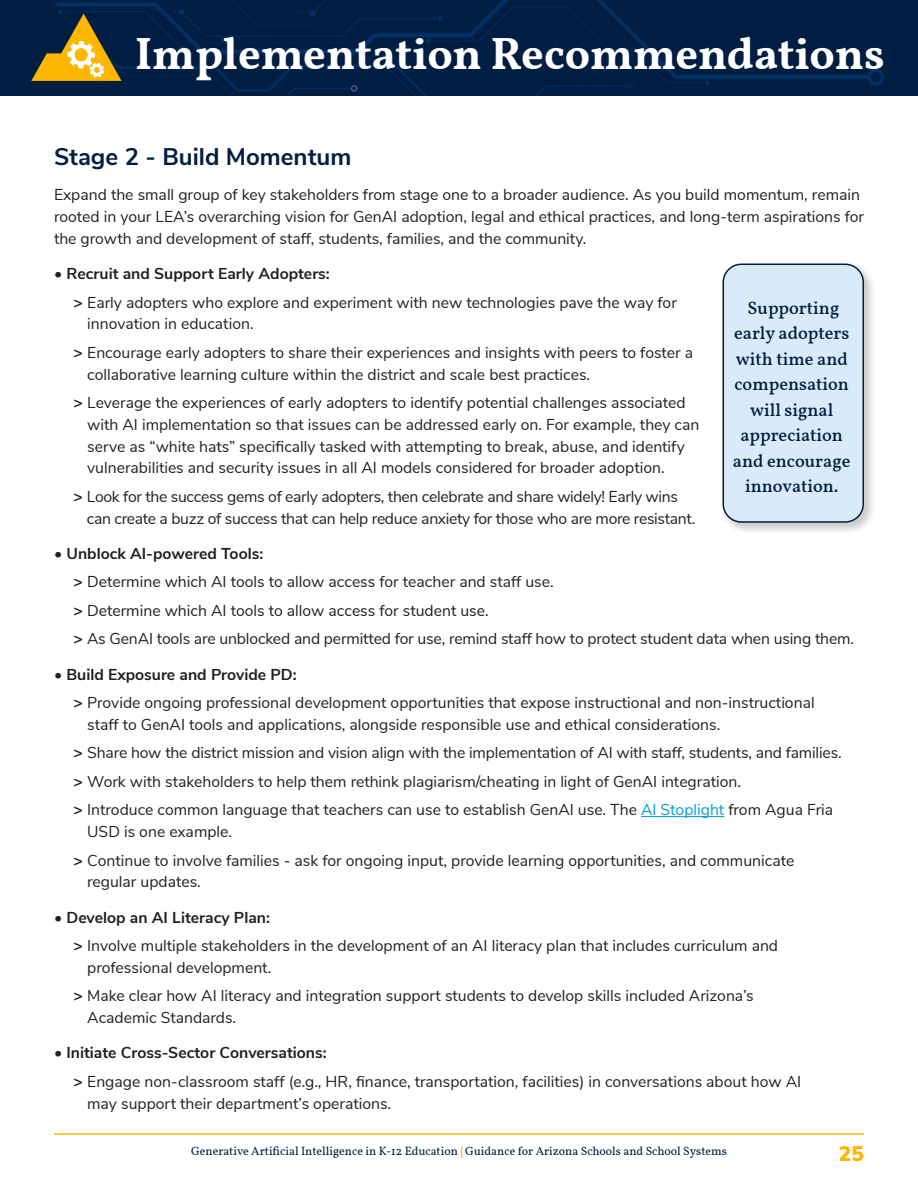
<style>
.page{position:relative;width:918px;height:1188px;background:#fff}
.page>*{position:absolute;margin:0;border:0;box-sizing:border-box;transform-origin:0 0}
.Page_Title{font:700 45px "Vollkorn";color:#fff}
.Headline{font:700 24px "Nunito Sans";color:#001e41}
.t1{font:900 21px "Nunito Sans";color:#ffb600}
.SideBox{font:500 18px/25.5px "Vollkorn";color:#001e41;text-align:center}
.BodyCopy{font:15.75px/21.8px "Nunito Sans";color:#231f20}
.BodyCopy-2{font:15.75px/21.8px "Nunito Sans";letter-spacing:-.02em;color:#231f20}
.BodyCopy-3{font:700 15.75px "Nunito Sans";color:#231f20}
.t2{font:12px "Vollkorn";color:#001e41}
.s1{font-weight:700}
.s2{color:#069ddc}
.s3{font-weight:900;color:#ffb600}
</style>
<div class="page">
<hr style="left:54px;top:1133px;width:810px;height:2px;background:#ffb600">
<hr style="left:641px;top:816px;width:83px;height:1px;background:#069ddc">
<div style="left:719px;top:260px;width:158px;height:275px;background:#231f20;opacity:.25"></div>
<div style="left:723px;top:264px;width:140px;height:258px;background:#d9ebf8;border-radius:18px"></div>
<div style="left:723px;top:264px;width:141px;height:259px;border:2px solid #001e41;border-radius:18px"></div>
<div style="left:0;top:0;width:918px;height:95px;background:#001e41"></div>
<svg style="left:31px;top:0;width:853px;height:95px"></svg>
<p class="Page_Title" style="left:135px;top:20px;width:751px">Implementation Recommendations</p>
<p class="Headline" style="left:54px;top:139px;width:299px">Stage 2 - Build Momentum</p>
<p class="BodyCopy" style="left:54px;top:183px;width:812px">Expand the small group of key stakeholders from stage one to a broader audience. As you build momentum, remain rooted in your LEA’s overarching vision for GenAI adoption, legal and ethical practices, and long-term aspirations for the growth and development of staff, students, families, and the community.</p>
<p class="BodyCopy-3" style="left:54px;top:262px;width:277px">• Recruit and Support Early Adopters:</p>
<p class="BodyCopy" style="left:87px;top:290px;width:591px;text-indent:-14px"><span class="s1">&gt;</span> Early adopters who explore and experiment with new technologies pave the way for innovation in education.</p>
<p class="BodyCopy" style="left:87px;top:341px;width:607px;text-indent:-14px"><span class="s1">&gt;</span> Encourage early adopters to share their experiences and insights with peers to foster a collaborative learning culture within the district and scale best practices.</p>
<p class="BodyCopy" style="left:87px;top:391px;width:614px;text-indent:-14px"><span class="s1">&gt;</span> Leverage the experiences of early adopters to identify potential challenges associated with AI implementation so that issues can be addressed early on. For example, they can serve as “white hats” specifically tasked with attempting to break, abuse, and identify vulnerabilities and security issues in all AI models considered for broader adoption.</p>
<p class="BodyCopy-2" style="left:87px;top:485px;width:610px;text-indent:-13px"><span class="s1">&gt;</span> Look for the success gems of early adopters, then celebrate and share widely! Early wins can create a buzz of success that can help reduce anxiety for those who are more resistant.</p>
<p class="BodyCopy-3" style="left:54px;top:542px;width:211px">• Unblock AI-powered Tools:</p>
<p class="BodyCopy" style="left:74px;top:570px;width:482px"><span class="s1">&gt;</span> Determine which AI tools to allow access for teacher and staff use.</p>
<p class="BodyCopy" style="left:74px;top:599px;width:417px"><span class="s1">&gt;</span> Determine which AI tools to allow access for student use.</p>
<p class="BodyCopy" style="left:74px;top:627px;width:782px"><span class="s1">&gt;</span> As GenAI tools are unblocked and permitted for use, remind staff how to protect student data when using them.</p>
<p class="BodyCopy-3" style="left:54px;top:663px;width:244px">• Build Exposure and Provide PD:</p>
<p class="BodyCopy" style="left:87px;top:691px;width:729px;text-indent:-14px"><span class="s1">&gt;</span> Provide ongoing professional development opportunities that expose instructional and non-instructional staff to GenAI tools and applications, alongside responsible use and ethical considerations.</p>
<p class="BodyCopy" style="left:74px;top:741px;width:770px"><span class="s1">&gt;</span> Share how the district mission and vision align with the implementation of AI with staff, students, and families.</p>
<p class="BodyCopy" style="left:74px;top:770px;width:669px"><span class="s1">&gt;</span> Work with stakeholders to help them rethink plagiarism/cheating in light of GenAI integration.</p>
<p class="BodyCopy" style="left:87px;top:798px;width:748px;text-indent:-14px"><span class="s1">&gt;</span> Introduce common language that teachers can use to establish GenAI use. The <span class="s2">AI Stoplight</span> from Agua Fria<br>USD is one example.</p>
<p class="BodyCopy" style="left:87px;top:848px;width:709px;text-indent:-14px"><span class="s1">&gt;</span> Continue to involve families - ask for ongoing input, provide learning opportunities, and communicate regular updates.</p>
<p class="BodyCopy-3" style="left:54px;top:906px;width:217px">• Develop an AI Literacy Plan:</p>
<p class="BodyCopy" style="left:87px;top:934px;width:692px;text-indent:-14px"><span class="s1">&gt;</span> Involve multiple stakeholders in the development of an AI literacy plan that includes curriculum and professional development.</p>
<p class="BodyCopy" style="left:87px;top:984px;width:668px;text-indent:-14px"><span class="s1">&gt;</span> Make clear how AI literacy and integration support students to develop skills included Arizona’s<br>Academic Standards.</p>
<p class="BodyCopy-3" style="left:54px;top:1041px;width:274px">• Initiate Cross-Sector Conversations:</p>
<p class="BodyCopy" style="left:87px;top:1070px;width:716px;text-indent:-14px"><span class="s1">&gt;</span> Engage non-classroom staff (e.g., HR, finance, transportation, facilities) in conversations about how AI may support their department’s operations.</p>
<p class="SideBox" style="left:733px;top:294px;width:119px">Supporting early adopters with time and compensation will signal appreciation and encourage innovation.</p>
<p class="t2" style="left:191px;top:1142px;width:537px">Generative Artificial Intelligence in K-12 Education <span class="s3">|</span> Guidance for Arizona Schools and School Systems</p>
<h3 class="t1" style="left:839px;top:1138px;width:27px">25</h3>
</div>
